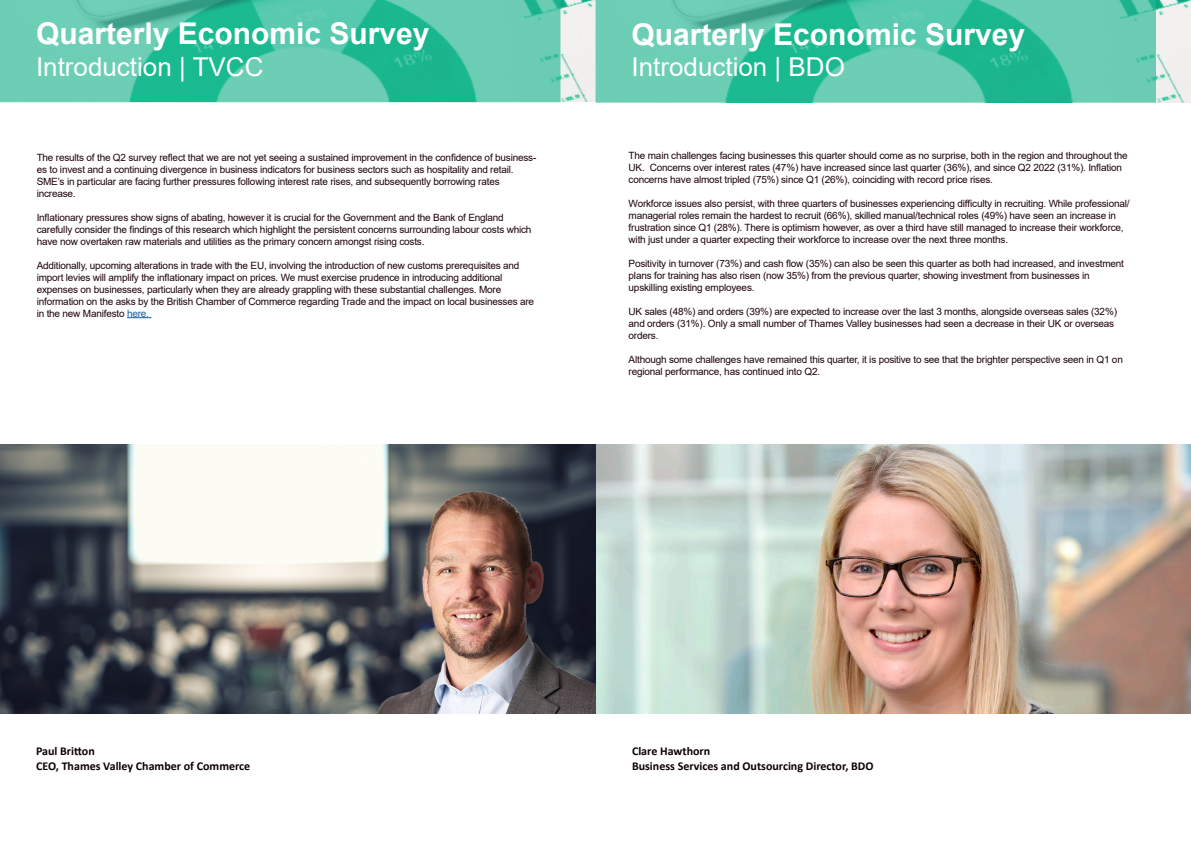
<style>
.page{position:relative;width:1191px;height:842px;background:#fff}
.page>*{position:absolute;margin:0;border:0;box-sizing:border-box;transform-origin:0 0}
.t1{font:700 30px "Arial";color:#fff}
.t2{font:26px "Arial";color:#fff}
.t3{font:700 12px "Calibri";color:#0d0003}
.t4{font:10px/12px "Arial";letter-spacing:-.02em;color:#1e0209}
.s1{color:#175d9e}
</style>
<div class="page">
<svg style="left:127px;top:317px;width:24px;height:1px"></svg>
<img style="left:0;top:444px;width:1191px;height:269px">
<img style="left:560px;top:0;width:631px;height:102px">
<svg style="left:0;top:0;width:560px;height:102px;fill:#6bccb3"></svg>
<svg style="left:595px;top:0;width:561px;height:103px;fill:#6bccb3"></svg>
<p class="t1" style="left:36px;top:13px;width:395px">Quarterly Economic Survey</p>
<p class="t2" style="left:36px;top:49px;width:229px">Introduction | TVCC</p>
<p class="t4" style="left:37px;top:151px;width:501px">The results of the Q2 survey reflect that we are not yet seeing a sustained improvement in the confidence of business&shy;es to invest and a continuing divergence in business indicators for business sectors such as hospitality and retail.</p>
<p class="t4" style="left:37px;top:175px;width:464px">SME’s in particular are facing further pressures following interest rate rises, and subsequently borrowing rates</p>
<p class="t4" style="left:37px;top:187px;width:40px">increase.</p>
<p class="t4" style="left:37px;top:211px;width:468px">Inflationary pressures show signs of abating, however it is crucial for the Government and the Bank of England</p>
<p class="t4" style="left:37px;top:223px;width:496px">carefully consider the findings of this research which highlight the persistent concerns surrounding labour costs which have now overtaken raw materials and utilities as the primary concern amongst rising costs.</p>
<p class="t4" style="left:37px;top:259px;width:484px">Additionally, upcoming alterations in trade with the EU, involving the introduction of new customs prerequisites and</p>
<p class="t4" style="left:37px;top:271px;width:467px">import levies will amplify the inflationary impact on prices. We must exercise prudence in introducing additional</p>
<p class="t4" style="left:37px;top:283px;width:466px">expenses on businesses, particularly when they are already grappling with these substantial challenges. More</p>
<p class="t4" style="left:37px;top:295px;width:499px">information on the asks by the British Chamber of Commerce regarding Trade and the impact on local businesses are in the new Manifesto <span class="s1">here.</span></p>
<p class="t1" style="left:631px;top:13px;width:395px">Quarterly Economic Survey</p>
<p class="t2" style="left:631px;top:49px;width:215px">Introduction | BDO</p>
<p class="t4" style="left:628px;top:149px;width:500px">The main challenges facing businesses this quarter should come as no surprise, both in the region and throughout the<br>UK. Concerns over interest rates (47%) have increased since last quarter (36%), and since Q2 2022 (31%). Inflation concerns have almost tripled (75%) since Q1 (26%), coinciding with record price rises.</p>
<p class="t4" style="left:628px;top:197px;width:502px">Workforce issues also persist, with three quarters of businesses experiencing difficulty in recruiting. While professional/ managerial roles remain the hardest to recruit (66%), skilled manual/technical roles (49%) have seen an increase in frustration since Q1 (28%). There is optimism however, as over a third have still managed to increase their workforce, with just under a quarter expecting their workforce to increase over the next three months.</p>
<p class="t4" style="left:628px;top:257px;width:497px">Positivity in turnover (73%) and cash flow (35%) can also be seen this quarter as both had increased, and investment plans for training has also risen (now 35%) from the previous quarter, showing investment from businesses in</p>
<p class="t4" style="left:628px;top:281px;width:127px">upskilling existing employees.</p>
<p class="t4" style="left:628px;top:305px;width:490px">UK sales (48%) and orders (39%) are expected to increase over the last 3 months, alongside overseas sales (32%) and orders (31%). Only a small number of Thames Valley businesses had seen a decrease in their UK or overseas orders.</p>
<p class="t4" style="left:628px;top:353px;width:496px">Although some challenges have remained this quarter, it is positive to see that the brighter perspective seen in Q1 on</p>
<p class="t4" style="left:628px;top:365px;width:193px">regional performance, has continued into Q2.</p>
<p class="t3" style="left:36px;top:742px;width:60px">Paul Britton</p>
<p class="t3" style="left:36px;top:757px;width:216px">CEO, Thames Valley Chamber of Commerce</p>
<p class="t3" style="left:632px;top:742px;width:80px">Clare Hawthorn</p>
<p class="t3" style="left:632px;top:757px;width:243px">Business Services and Outsourcing Director, BDO</p>
</div>
